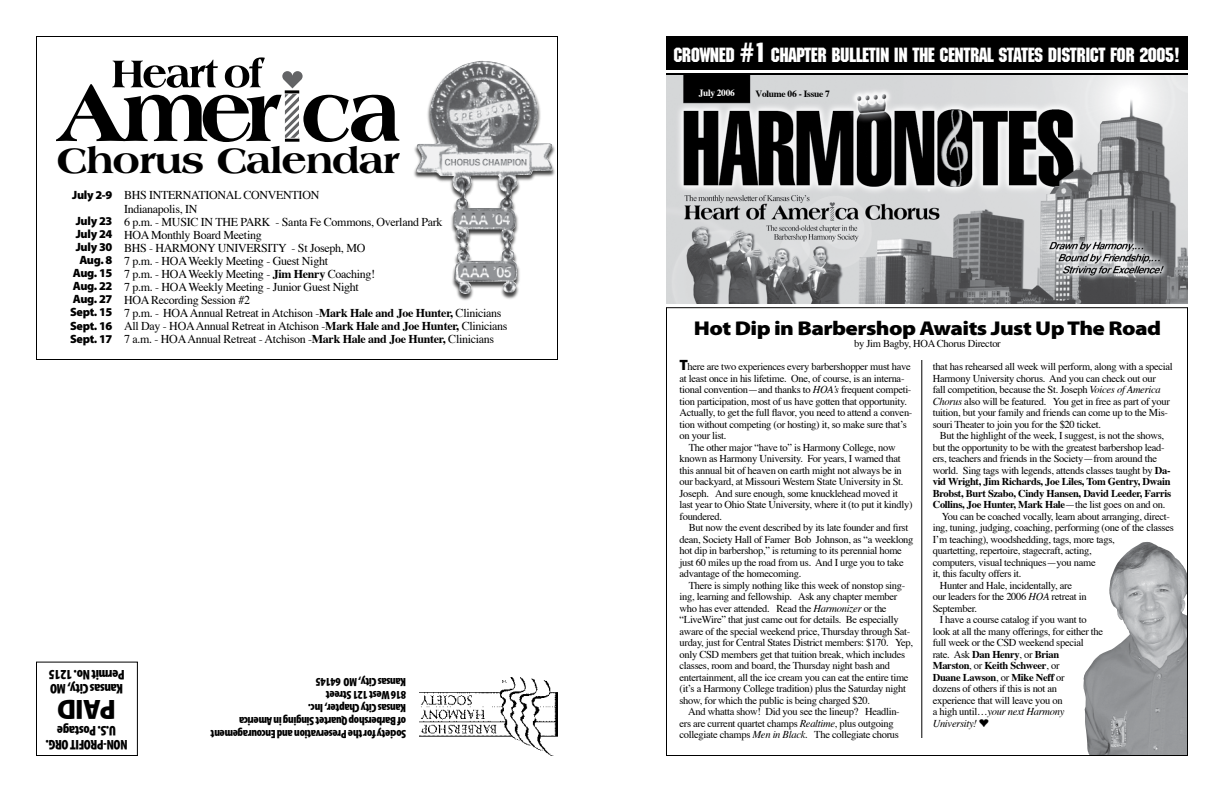
<style>
.page{position:relative;width:1224px;height:792px;background:#fff}
.page>*{position:absolute;margin:0;border:0;box-sizing:border-box;transform-origin:0 0}
.t1{font:800 37.3px "Americana BT";letter-spacing:-.025em;color:#000;scale:1.11 1}
.t2{font:900 28px "Myriad Pro";color:#000;scale:.95 1}
.t3{font:20px "Machine";letter-spacing:-.025em;color:#fff}
.t4{font:900 20px "Myriad Pro";letter-spacing:-.025em;color:#000;scale:1.15 1}
.t5{font:900 condensed 14px/14px "Myriad Pro";letter-spacing:-.03em;color:#000;text-align:center}
.t6{font:12px/13.1px "Times";letter-spacing:-.025em;color:#000}
.t7{font:900 condensed 12px/13px "Myriad Pro";letter-spacing:-.03em;color:#000}
.t8{font:900 12px/13.1px "Myriad Pro";letter-spacing:-.025em;color:#000;text-align:center}
.t9{font:10.5px/11.5px "Times";letter-spacing:-.025em;color:#000}
.t10{font:700 10.5px "Times";letter-spacing:-.025em;color:#000}
.t11{font:italic 10.5px "Times";letter-spacing:-.025em;color:#000}
.t12{font:700 9.5px "Times";letter-spacing:-.03em;color:#000}
.t13{font:700 9.5px "Times";letter-spacing:-.025em;color:#fff}
.s1{font-weight:700}
.s2{font-size:27px}
.s3{font-family:"Myriad Pro";font-weight:900;font-size:15px}
.s4{font-style:italic}
.s5{font-weight:400}
.s6{font-style:normal}
.s7{font-family:"Monotype Sorts";font-style:normal;font-size:11px}
</style>
<div class="page">
<img style="left:1083px;top:542px;width:103px;height:212px">
<img style="left:666px;top:75px;width:522px;height:228px">
<hr style="left:666px;top:73px;width:522px;height:2px;background:#000">
<div style="left:36px;top:662px;width:102px;height:94px;border:1px solid #000"></div>
<img style="left:420px;top:678px;width:138px;height:78px">
<hr style="left:921px;top:360px;width:1px;height:378px;background:#000">
<svg style="left:56px;top:57px;width:343px;height:85px"></svg>
<div style="left:666px;top:36px;width:522px;height:34px;background:#000"></div>
<div style="left:413px;top:61px;width:143px;height:240px;background:#000;opacity:.75"></div>
<img style="left:414px;top:61px;width:140px;height:233px">
<h1 class="t1" style="left:57px;top:138px;width:311px">Chorus Calendar</h1>
<p class="t8" style="left:72px;top:181px;width:42px;line-height:26.2px">July 2-9<br>July 23</p>
<p class="t8" style="left:70px;top:227px;width:44px;text-align:right">July 24<br>July 30<br>Aug. 8<br>Aug. 15<br>Aug. 22<br>Aug. 27<br>Sept. 15<br>Sept. 16<br>Sept. 17</p>
<p class="t6" style="left:124px;top:188px;width:385px">BHS INTERNATIONAL CONVENTION<br>Indianapolis, IN<br>6 p.m. - MUSIC IN THE PARK - Santa Fe Commons, Overland Park<br>HOA Monthly Board Meeting<br>BHS - HARMONY UNIVERSITY - St Joseph, MO<br>7 p.m. - HOA Weekly Meeting - Guest Night<br>7 p.m. - HOA Weekly Meeting - <span class="s1">Jim Henry</span> Coaching!<br>7 p.m. - HOA Weekly Meeting - Junior Guest Night<br>HOA Recording Session #2<br>7 p.m. - HOA Annual Retreat in Atchison -<span class="s1">Mark Hale and Joe Hunter,</span> Clinicians All Day - HOA Annual Retreat in Atchison -<span class="s1">Mark Hale and Joe Hunter,</span> Clinicians 7 a.m. - HOA Annual Retreat - Atchison -<span class="s1">Mark Hale and Joe Hunter,</span> Clinicians</p>
<h3 class="t5" style="left:125px;top:697px;width:78px;text-align:left;rotate:-180deg">Kansas City, MO<br>Permit No. 1215</h3>
<h2 class="t2" style="left:116px;top:728px;width:63px;rotate:-180deg">PAID</h2>
<h3 class="t5" style="left:128px;top:753px;width:84px;rotate:-180deg">NON-PROFIT ORG.<br>U.S. Postage</h3>
<p class="t7" style="left:406px;top:741px;width:197px;rotate:-180deg">Society for the Preservation and Encouragement of Barbershop Quartet Singing in America<br>Kansas City Chapter, Inc.<br>816 West 121 Street<br>Kansas City, MO 64145</p>
<h3 class="t3" style="left:673px;top:43px;width:509px">CROWNED <span class="s2">#1</span> CHAPTER BULLETIN IN THE CENTRAL STATES DISTRICT FOR 2005!</h3>
<p class="t13" style="left:699px;top:84px;width:38px">July 2006</p>
<p class="t12" style="left:756px;top:84px;width:76px">Volume 06 - Issue 7</p>
<h3 class="t4" style="left:694px;top:315px;width:408px">Hot Dip in Barbershop Awaits Just Up The Road</h3>
<p class="t9" style="left:854px;top:336px;width:148px">by Jim Bagby, HOA Chorus Director</p>
<p class="t9" style="left:680px;top:360px;width:233px"><span class="s3">T</span>here are two experiences every barbershopper must have</p>
<p class="t9" style="left:680px;top:372px;width:227px">at least once in his lifetime. One, of course, is an interna-</p>
<p class="t9" style="left:680px;top:383px;width:233px">tional convention—and thanks to <span class="s4">HOA’s</span> frequent competi-</p>
<p class="t9" style="left:680px;top:395px;width:229px">tion participation, most of us have gotten that opportunity.</p>
<p class="t9" style="left:680px;top:406px;width:234px">Actually, to get the full flavor, you need to attend a conven-</p>
<p class="t9" style="left:680px;top:418px;width:229px">tion without competing (or hosting) it, so make sure that’s</p>
<p class="t9" style="left:680px;top:429px;width:49px">on your list.</p>
<p class="t9" style="left:689px;top:441px;width:209px">The other major “have to” is Harmony College, now</p>
<p class="t9" style="left:680px;top:452px;width:223px">known as Harmony University. For years, I warned that</p>
<p class="t9" style="left:680px;top:464px;width:224px">this annual bit of heaven on earth might not always be in</p>
<p class="t9" style="left:680px;top:475px;width:225px">our backyard, at Missouri Western State University in St.</p>
<p class="t9" style="left:680px;top:487px;width:220px">Joseph. And sure enough, some knucklehead moved it</p>
<p class="t9" style="left:680px;top:498px;width:235px">last year to Ohio State University, where it (to put it kindly)</p>
<p class="t9" style="left:680px;top:510px;width:44px">foundered.</p>
<p class="t9" style="left:689px;top:521px;width:221px">But now the event described by its late founder and first</p>
<p class="t9" style="left:680px;top:533px;width:236px">dean, Society Hall of Famer Bob Johnson, as “a weeklong</p>
<p class="t9" style="left:680px;top:544px;width:224px">hot dip in barbershop,” is returning to its perennial home</p>
<p class="t9" style="left:680px;top:556px;width:226px">just 60 miles up the road from us. And I urge you to take</p>
<p class="t9" style="left:680px;top:567px;width:123px">advantage of the homecoming.</p>
<p class="t9" style="left:689px;top:579px;width:218px">There is simply nothing like this week of nonstop sing-</p>
<p class="t9" style="left:680px;top:590px;width:219px">ing, learning and fellowship. Ask any chapter member</p>
<p class="t9" style="left:680px;top:602px;width:209px">who has ever attended. Read the <span class="s4">Harmonizer</span> or the</p>
<p class="t9" style="left:680px;top:613px;width:221px">“LiveWire” that just came out for details. Be especially</p>
<p class="t9" style="left:680px;top:625px;width:232px">aware of the special weekend price, Thursday through Sat-</p>
<p class="t9" style="left:680px;top:636px;width:235px">urday, just for Central States District members: $170. Yep,</p>
<p class="t9" style="left:680px;top:648px;width:227px">only CSD members get that tuition break, which includes</p>
<p class="t9" style="left:680px;top:659px;width:212px">classes, room and board, the Thursday night bash and</p>
<p class="t9" style="left:680px;top:671px;width:231px">entertainment, all the ice cream you can eat the entire time</p>
<p class="t9" style="left:680px;top:682px;width:228px">(it’s a Harmony College tradition) plus the Saturday night</p>
<p class="t9" style="left:680px;top:694px;width:192px">show, for which the public is being charged $20.</p>
<p class="t9" style="left:688px;top:705px;width:213px">And whatta show! Did you see the lineup? Headlin-</p>
<p class="t9" style="left:680px;top:717px;width:216px">ers are current quartet champs <span class="s4">Realtime</span>, plus outgoing</p>
<p class="t9" style="left:680px;top:728px;width:221px">collegiate champs <span class="s4">Men in Black</span>. The collegiate chorus</p>
<p class="t9" style="left:933px;top:360px;width:242px">that has rehearsed all week will perform, along with a special Harmony University chorus. And you can check out our<br>fall competition, because the St. Joseph <span class="s4">Voices of America Chorus</span> also will be featured. You get in free as part of your tuition, but your family and friends can come up to the Mis&shy;souri Theater to join you for the $20 ticket.</p>
<p class="t9" style="left:940px;top:429px;width:226px">But the highlight of the week, I suggest, is not the shows,</p>
<p class="t9" style="left:933px;top:440px;width:233px">but the opportunity to be with the greatest barbershop lead-</p>
<p class="t9" style="left:933px;top:452px;width:226px">ers, teachers and friends in the Society—from around the</p>
<p class="t9" style="left:933px;top:463px;width:239px">world. Sing tags with legends, attends classes taught by <span class="s1">Da-</span></p>
<p class="t10" style="left:933px;top:471px;width:239px">vid Wright, Jim Richards, Joe Liles, Tom Gentry, Dwain</p>
<p class="t10" style="left:933px;top:483px;width:240px">Brobst, Burt Szabo, Cindy Hansen, David Leeder, Farris</p>
<p class="t10" style="left:933px;top:494px;width:234px">Collins, Joe Hunter, Mark Hale<span class="s5">—the list goes on and on.</span></p>
<p class="t9" style="left:942px;top:509px;width:230px">You can be coached vocally, learn about arranging, direct-</p>
<p class="t9" style="left:933px;top:521px;width:243px">ing, tuning, judging, coaching, performing (one of the classes</p>
<p class="t9" style="left:933px;top:532px;width:184px">I’m teaching), woodshedding, tags, more tags,</p>
<p class="t9" style="left:933px;top:544px;width:160px">quartetting, repertoire, stagecraft, acting,</p>
<p class="t9" style="left:933px;top:555px;width:165px">computers, visual techniques—you name</p>
<p class="t9" style="left:933px;top:567px;width:90px">it, this faculty offers it.</p>
<p class="t9" style="left:940px;top:578px;width:134px">Hunter and Hale, incidentally, are</p>
<p class="t9" style="left:933px;top:590px;width:155px">our leaders for the 2006 <span class="s4">HOA</span> retreat in</p>
<p class="t9" style="left:933px;top:601px;width:46px">September.</p>
<p class="t9" style="left:940px;top:613px;width:148px">I have a course catalog if you want to</p>
<p class="t9" style="left:933px;top:624px;width:172px">look at all the many offerings, for either the</p>
<p class="t9" style="left:933px;top:636px;width:153px">full week or the CSD weekend special</p>
<p class="t10" style="left:933px;top:644px;width:128px"><span class="s5">rate. Ask</span> Dan Henry<span class="s5">, or</span> Brian</p>
<p class="t10" style="left:933px;top:655px;width:128px">Marston<span class="s5">, or</span> Keith Schweer<span class="s5">, or</span></p>
<p class="t10" style="left:933px;top:667px;width:134px">Duane Lawson<span class="s5">, or</span> Mike Neff <span class="s5">or</span></p>
<p class="t9" style="left:933px;top:682px;width:126px">dozens of others if this is not an</p>
<p class="t9" style="left:933px;top:693px;width:132px">experience that will leave you on</p>
<p class="t11" style="left:933px;top:702px;width:133px"><span class="s6">a high until…</span>your next Harmony</p>
<p class="t11" style="left:933px;top:714px;width:58px">University! <span class="s7">§</span></p>
</div>
